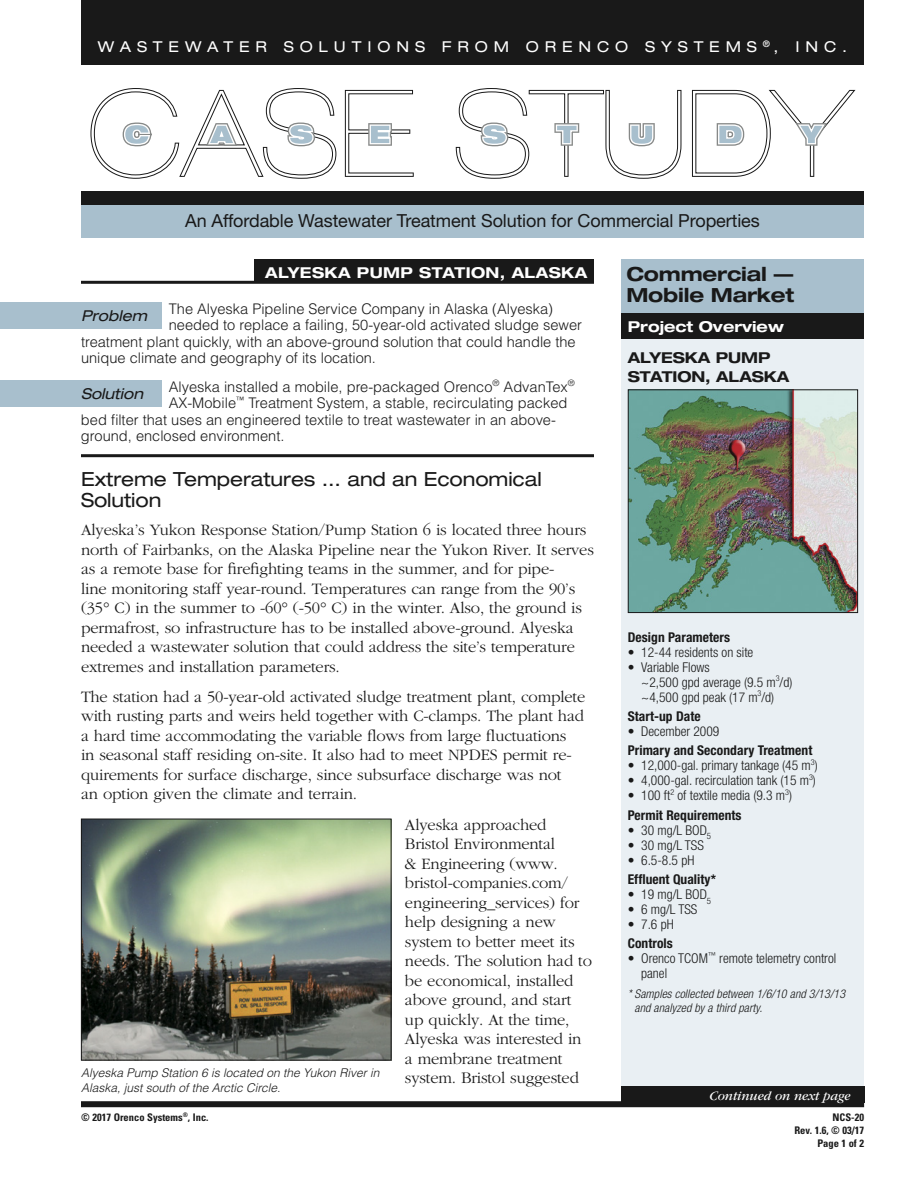
<style>
.page{position:relative;width:918px;height:1188px;background:#fff}
.page>*{position:absolute;margin:0;border:0;box-sizing:border-box;transform-origin:0 0}
.t1{font:expanded 19.5px/21px "Helvetica Neue";letter-spacing:-.005em;color:#191919}
.t2{font:700 expanded 19.5px/21px "Helvetica Neue";letter-spacing:-.01em;color:#191919}
.t3{font:18px "Helvetica Neue";letter-spacing:-.005em;color:#191919}
.t4{font:300 16.5px/19.5px "Garamond";letter-spacing:-.01em;color:#191919}
.t5{font:expanded 15px "Helvetica Neue";letter-spacing:.395em;color:#fff}
.t6{font:700 expanded 15px/19.5px "Helvetica Neue";letter-spacing:-.005em;color:#191919}
.t7{font:700 expanded 15px "Helvetica Neue";letter-spacing:.025em;color:#fff}
.t8{font:700 expanded 15px "Helvetica Neue";color:#fff}
.t9{font:italic expanded 15px "Helvetica Neue";color:#191919}
.t10{font:300 14.7px "Helvetica";color:#191919}
.t11{font:300 condensed 13.5px/15px "Helvetica Neue";color:#191919}
.t12{font:700 condensed 13.5px "Helvetica Neue";letter-spacing:.005em;color:#191919}
.t13{font:italic 13.5px "Garamond";letter-spacing:-.005em;color:#fff}
.t14{font:italic 300 12px/15px "Helvetica";color:#191919}
.t15{font:italic 300 condensed 12px/13.5px "Helvetica Neue";letter-spacing:.01em;color:#191919}
.t16{font:700 condensed 10.5px/12.6px "Univers";color:#191919;text-align:right}
.s1{font-weight:700}
</style>
<div class="page">
<div style="left:621px;top:338px;width:243px;height:748px;background:#e9eff3"></div>
<svg style="left:90px;top:88px;width:247px;height:91px"></svg>
<svg style="left:344px;top:89px;width:70px;height:88px"></svg>
<svg style="left:455px;top:88px;width:227px;height:91px"></svg>
<svg style="left:692px;top:89px;width:164px;height:88px"></svg>
<div style="left:81px;top:192px;width:783px;height:14px;background:#191919"></div>
<div style="left:81px;top:0;width:783px;height:65px;background:#191919"></div>
<div style="left:621px;top:313px;width:243px;height:26px;background:#191919"></div>
<div style="left:81px;top:1101px;width:783px;height:6px;background:#191919"></div>
<div style="left:621px;top:1086px;width:243px;height:17px;background:#191919"></div>
<div style="left:621px;top:259px;width:243px;height:54px;background:#a8bfcd"></div>
<div style="left:0;top:302px;width:162px;height:27px;background:#a8bfcd"></div>
<div style="left:0;top:380px;width:162px;height:27px;background:#a8bfcd"></div>
<hr style="left:81px;top:281px;width:513px;height:3px;background:#191919">
<hr style="left:81px;top:454px;width:513px;height:3px;background:#191919">
<div style="left:81px;top:205px;width:783px;height:33px;background:#a8bfcd"></div>
<div style="left:255px;top:259px;width:339px;height:23px;background:#191919"></div>
<img style="left:630px;top:391px;width:226px;height:220px">
<div style="left:628px;top:389px;width:230px;height:224px;border:1px solid #191919"></div>
<img style="left:83px;top:821px;width:307px;height:237px">
<div style="left:81px;top:819px;width:311px;height:241px;border:1px solid #191919"></div>
<p class="t5" style="left:98px;top:38px;width:751px">WASTEWATER SOLUTIONS FROM ORENCO SYSTEMS <sup>®</sup>, INC.</p>
<p class="t3" style="left:185px;top:210px;width:576px">An Affordable Wastewater Treatment Solution for Commercial Properties</p>
<p class="t7" style="left:265px;top:267px;width:324px">ALYESKA PUMP STATION, ALASKA</p>
<p class="t10" style="left:169px;top:301px;width:386px">The Alyeska Pipeline Service Company in Alaska (Alyeska)</p>
<p class="t10" style="left:169px;top:317px;width:415px">needed to replace a failing, 50-year-old activated sludge sewer</p>
<p class="t10" style="left:81px;top:334px;width:496px">treatment plant quickly, with an above-ground solution that could handle the</p>
<p class="t10" style="left:81px;top:350px;width:297px">unique climate and geography of its location.</p>
<p class="t10" style="left:169px;top:379px;width:408px">Alyeska installed a mobile, pre-packaged Orenco<sup>®</sup> AdvanTex<sup>®</sup></p>
<p class="t10" style="left:169px;top:395px;width:400px">AX-Mobile<sup>™</sup> Treatment System, a stable, recirculating packed</p>
<p class="t10" style="left:81px;top:412px;width:476px">bed filter that uses an engineered textile to treat wastewater in an above-</p>
<p class="t10" style="left:81px;top:428px;width:205px">ground, enclosed environment.</p>
<p class="t9" style="left:81px;top:306px;width:68px">Problem</p>
<p class="t9" style="left:81px;top:384px;width:64px">Solution</p>
<p class="t1" style="left:81px;top:469px;width:462px">Extreme Temperatures ... and an Economical<br>Solution</p>
<p class="t4" style="left:81px;top:521px;width:514px">Alyeska’s Yukon Response Station/Pump Station 6 is located three hours north of Fairbanks, on the Alaska Pipeline near the Yukon River. It serves as a remote base for firefighting teams in the summer, and for pipe-<br>line monitoring staff year-round. Temperatures can range from the 90’s (35° C) in the summer to -60° (-50° C) in the winter. Also, the ground is permafrost, so infrastructure has to be installed above-ground. Alyeska needed a wastewater solution that could address the site’s temperature extremes and installation parameters.</p>
<p class="t4" style="left:81px;top:688px;width:506px">The station had a 50-year-old activated sludge treatment plant, complete with rusting parts and weirs held together with C-clamps. The plant had a hard time accommodating the variable flows from large fluctuations<br>in seasonal staff residing on-site. It also had to meet NPDES permit re&shy;quirements for surface discharge, since subsurface discharge was not<br>an option given the climate and terrain.</p>
<p class="t4" style="left:405px;top:816px;width:188px">Alyeska approached<br>Bristol Environmental<br>&amp; Engineering (www. bristol-companies.com/ engineering_services) for help designing a new system to better meet its needs. The solution had to be economical, installed above ground, and start up quickly. At the time,<br>Alyeska was interested in a membrane treatment system. Bristol suggested</p>
<p class="t14" style="left:81px;top:1065px;width:300px">Alyeska Pump Station 6 is located on the Yukon River in<br>Alaska, just south of the Arctic Circle.</p>
<p class="t2" style="left:626px;top:266px;width:169px">Commercial —<br>Mobile Market</p>
<p class="t8" style="left:628px;top:321px;width:158px">Project Overview</p>
<p class="t6" style="left:628px;top:349px;width:163px">ALYESKA PUMP<br>STATION, ALASKA</p>
<p class="t12" style="left:628px;top:632px;width:104px">Design Parameters</p>
<p class="t11" style="left:628px;top:646px;width:127px">• 12-44 residents on site</p>
<p class="t11" style="left:641px;top:661px;width:153px;text-indent:-14px">• Variable Flows<br>~2,500 gpd average (9.5 m<sup>3</sup>/d) ~4,500 gpd peak (17 m<sup>3</sup>/d)</p>
<p class="t12" style="left:628px;top:711px;width:75px">Start-up Date</p>
<p class="t11" style="left:628px;top:725px;width:93px">• December 2009</p>
<p class="t12" style="left:628px;top:746px;width:186px">Primary and Secondary Treatment</p>
<p class="t11" style="left:628px;top:760px;width:191px">• 12,000-gal. primary tankage (45 m<sup>3</sup>)</p>
<p class="t11" style="left:628px;top:775px;width:190px">• 4,000-gal. recirculation tank (15 m<sup>3</sup>)</p>
<p class="t11" style="left:628px;top:787px;width:166px;line-height:19.4px">• 100 ft<sup>2</sup> of textile media (9.3 m<sup>3</sup>)<br><span class="s1">Permit Requirements</span></p>
<p class="t11" style="left:628px;top:824px;width:85px">• 30 mg/L BOD<sub>5</sub></p>
<p class="t11" style="left:628px;top:839px;width:78px">• 30 mg/L TSS</p>
<p class="t11" style="left:628px;top:854px;width:68px">• 6.5-8.5 pH</p>
<p class="t12" style="left:628px;top:874px;width:90px">Effluent Quality*</p>
<p class="t11" style="left:628px;top:888px;width:85px">• 19 mg/L BOD<sub>5</sub></p>
<p class="t11" style="left:628px;top:903px;width:71px">• 6 mg/L TSS</p>
<p class="t11" style="left:628px;top:918px;width:47px">• 7.6 pH</p>
<p class="t12" style="left:628px;top:939px;width:47px">Controls</p>
<p class="t11" style="left:641px;top:953px;width:196px;text-indent:-14px">• Orenco TCOM<sup>™</sup> remote telemetry control panel</p>
<p class="t15" style="left:634px;top:988px;width:212px;text-indent:-7px">* Samples collected between 1/6/10 and 3/13/13 and analyzed by a third party.</p>
<p class="t13" style="left:710px;top:1090px;width:143px">Continued on next page</p>
<p class="t16" style="left:81px;top:1111px;width:129px">© 2017 Orenco Systems<sup>®</sup>, Inc.</p>
<p class="t16" style="left:794px;top:1111px;width:71px">NCS-20<br>Rev. 1.6, © 03/17<br>Page 1 of 2</p>
</div>
